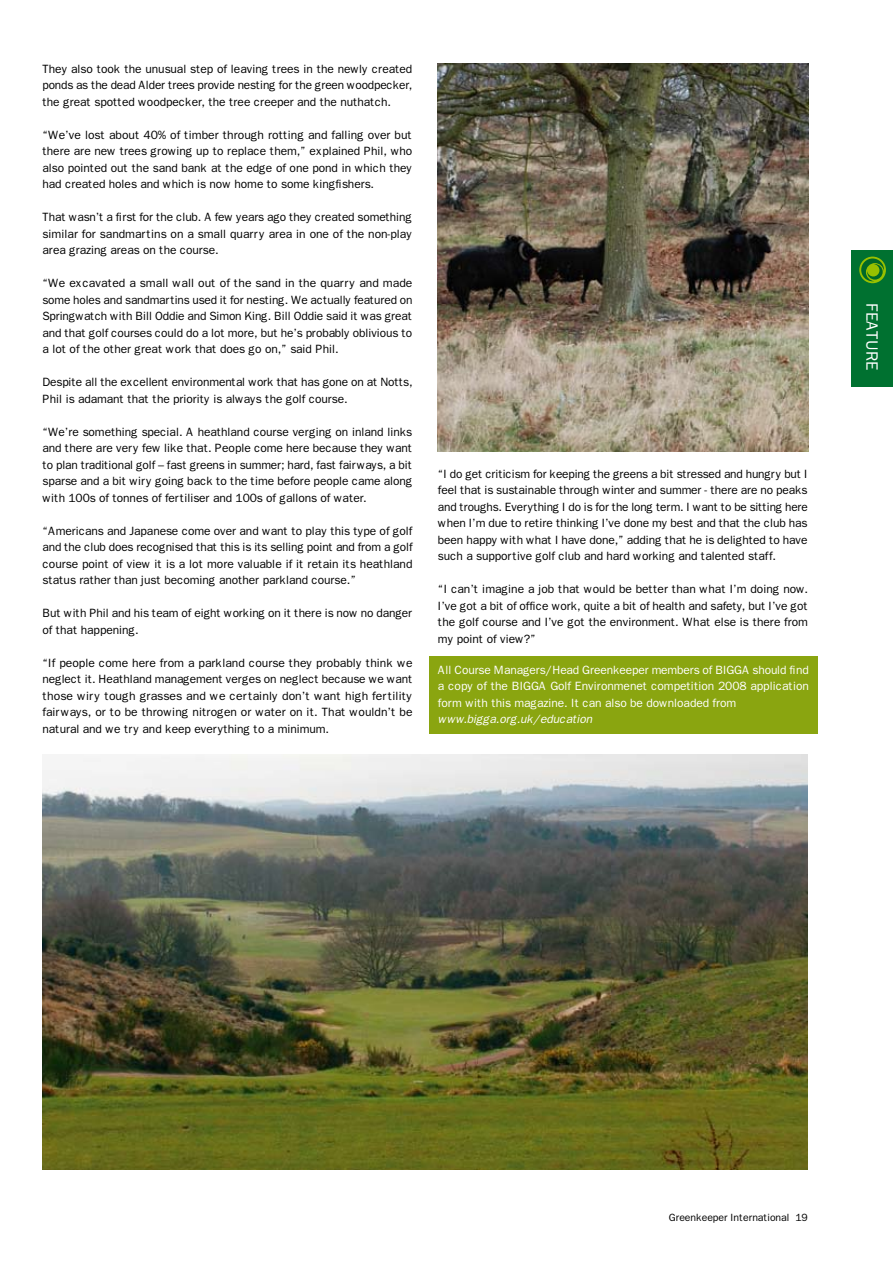
<style>
.page{position:relative;width:893px;height:1263px;background:#fff}
.page>*{position:absolute;margin:0;border:0;box-sizing:border-box;transform-origin:0 0}
.t1{font:16.5px "Franklin Gothic";letter-spacing:-.005em;color:#fff}
.t2{font:12px/16.5px "Franklin Gothic";letter-spacing:-.01em;color:#000;text-align:justify}
.t3{font:12px/16.5px "Franklin Gothic";letter-spacing:-.01em;color:#fff;text-align:justify}
.t4{font:italic 12px "Franklin Gothic";letter-spacing:-.01em;color:#fff}
.t5{font:10.5px "Franklin Gothic";letter-spacing:-.01em;color:#000}
</style>
<div class="page">
<img style="left:43px;top:755px;width:765px;height:414px">
<div style="left:852px;top:251px;width:41px;height:136px;background:#007130"></div>
<svg style="left:859px;top:257px;width:27px;height:26px"></svg>
<svg style="left:861px;top:258px;width:23px;height:23px"></svg>
<img style="left:438px;top:64px;width:370px;height:388px">
<div style="left:429px;top:656px;width:388px;height:78px;background:#8aa510"></div>
<p class="t2" style="left:43px;top:61px;width:371px">They also took the unusual step of leaving trees in the newly created ponds as the dead Alder trees provide nesting for the green woodpecker, the great spotted woodpecker, the tree creeper and the nuthatch.</p>
<p class="t2" style="left:43px;top:127px;width:371px">“We’ve lost about 40% of timber through rotting and falling over but there are new trees growing up to replace them,” explained Phil, who also pointed out the sand bank at the edge of one pond in which they had created holes and which is now home to some kingfishers.</p>
<p class="t2" style="left:43px;top:209px;width:371px">That wasn’t a first for the club. A few years ago they created something similar for sandmartins on a small quarry area in one of the non-play area grazing areas on the course.</p>
<p class="t2" style="left:43px;top:275px;width:372px">“We excavated a small wall out of the sand in the quarry and made some holes and sandmartins used it for nesting. We actually featured on Springwatch with Bill Oddie and Simon King. Bill Oddie said it was great and that golf courses could do a lot more, but he’s probably oblivious to a lot of the other great work that does go on,” said Phil.</p>
<p class="t2" style="left:43px;top:374px;width:372px">Despite all the excellent environmental work that has gone on at Notts,<br>Phil is adamant that the priority is always the golf course.</p>
<p class="t2" style="left:43px;top:424px;width:371px">“We’re something special. A heathland course verging on inland links and there are very few like that. People come here because they want to plan traditional golf – fast greens in summer; hard, fast fairways, a bit sparse and a bit wiry going back to the time before people came along with 100s of tonnes of fertiliser and 100s of gallons of water.</p>
<p class="t2" style="left:43px;top:523px;width:372px">“Americans and Japanese come over and want to play this type of golf and the club does recognised that this is its selling point and from a golf course point of view it is a lot more valuable if it retain its heathland status rather than just becoming another parkland course.”</p>
<p class="t2" style="left:43px;top:605px;width:371px">But with Phil and his team of eight working on it there is now no danger of that happening.</p>
<p class="t2" style="left:43px;top:655px;width:372px">“If people come here from a parkland course they probably think we neglect it. Heathland management verges on neglect because we want those wiry tough grasses and we certainly don’t want high fertility fairways, or to be throwing nitrogen or water on it. That wouldn’t be natural and we try and keep everything to a minimum.</p>
<p class="t2" style="left:438px;top:465px;width:372px">“I do get criticism for keeping the greens a bit stressed and hungry but I feel that is sustainable through winter and summer - there are no peaks and troughs. Everything I do is for the long term. I want to be sitting here when I’m due to retire thinking I’ve done my best and that the club has been happy with what I have done,” adding that he is delighted to have such a supportive golf club and hard working and talented staff.</p>
<p class="t2" style="left:438px;top:581px;width:372px">“I can’t imagine a job that would be better than what I’m doing now.<br>I’ve got a bit of office work, quite a bit of health and safety, but I’ve got the golf course and I’ve got the environment. What else is there from my point of view?”</p>
<p class="t3" style="left:438px;top:661px;width:372px">All Course Managers/Head Greenkeeper members of BIGGA should find a copy of the BIGGA Golf Environmenet competition 2008 application form with this magazine. It can also be downloaded from</p>
<p class="t4" style="left:438px;top:712px;width:156px">www.bigga.org.uk/education</p>
<h1 class="t1" style="left:881px;top:303px;width:69px;rotate:90deg">FEATURE</h1>
<p class="t5" style="left:669px;top:1212px;width:140px">Greenkeeper International 19</p>
</div>
